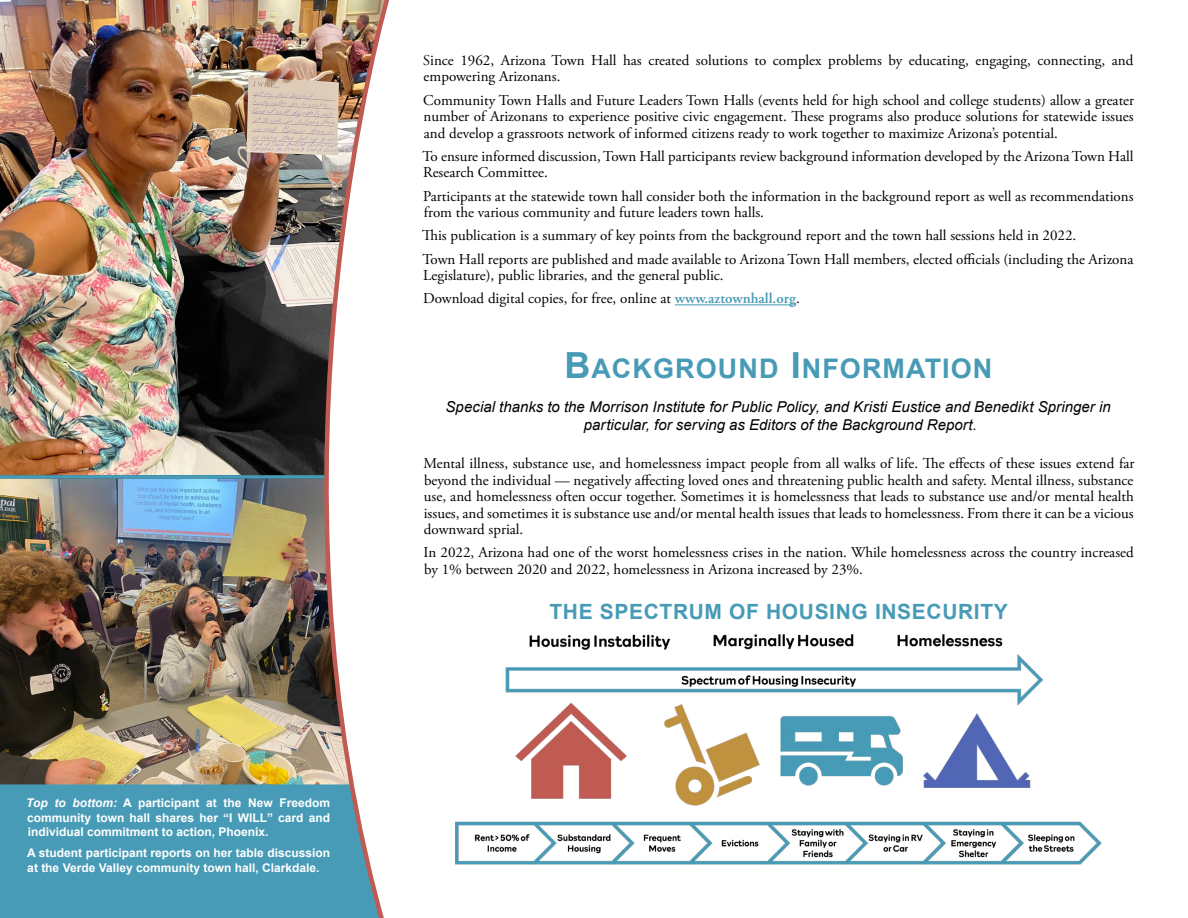
<style>
.page{position:relative;width:1188px;height:918px;background:#fff}
.page>*{position:absolute;margin:0;border:0;box-sizing:border-box;transform-origin:0 0}
.t1{font:700 27px "Arial";letter-spacing:.04em;color:#479bb6}
.t2{font:700 21px "Arial";letter-spacing:.03em;color:#479bb6}
.t3{font:15px/16.5px "Adobe Garamond Pro";color:#000}
.t4{font:italic 15px/18px "Arial";color:#000;text-align:center}
.t5{font:700 12px/14.4px "Arial";color:#fff;text-align:justify}
.s1{font-style:italic}
.s2{font-weight:600;color:#479bb6}
.s3{font-size:36px}
</style>
<div class="page">
<div style="left:0;top:784px;width:250px;height:134px;background:#479bb6"></div>
<img style="left:0;top:0;width:250px;height:784px">
<img style="left:456px;top:634px;width:645px;height:231px">
<hr style="left:675px;top:304px;width:121px;height:1px;background:#479bb6">
<img style="left:250px;top:0;width:139px;height:918px">
<p class="t5" style="left:26px;top:796px;width:305px"><span class="s1">Top to bottom:</span> A participant at the New Freedom community town hall shares her “I WILL” card and individual commitment to action, Phoenix.</p>
<p class="t5" style="left:27px;top:846px;width:304px">A student participant reports on her table discussion at the Verde Valley community town hall, Clarkdale.</p>
<p class="t3" style="left:423px;top:52px;width:712px">Since 1962, Arizona Town Hall has created solutions to complex problems by educating, engaging, connecting, and empowering Arizonans.</p>
<p class="t3" style="left:423px;top:92px;width:712px;text-align:justify">Community Town Halls and Future Leaders Town Halls (events held for high school and college students) allow a greater number of Arizonans to experience positive civic engagement. These programs also produce solutions for statewide issues and develop a grassroots network of informed citizens ready to work together to maximize Arizona’s potential.</p>
<p class="t3" style="left:423px;top:148px;width:713px">To ensure informed discussion, Town Hall participants review background information developed by the Arizona Town Hall<br>Research Committee.</p>
<p class="t3" style="left:423px;top:188px;width:712px">Participants at the statewide town hall consider both the information in the background report as well as recommendations from the various community and future leaders town halls.</p>
<p class="t3" style="left:422px;top:225px;width:713px;line-height:23.2px">This publication is a summary of key points from the background report and the town hall sessions held in 2022.<br>Town Hall reports are published and made available to Arizona Town Hall members, elected officials (including the Arizona</p>
<p class="t3" style="left:423px;top:264px;width:378px;line-height:23.2px">Legislature), public libraries, and the general public.<br>Download digital copies, for free, online at <span class="s2">www.aztownhall.org</span>.</p>
<h1 class="t1" style="left:564px;top:350px;width:430px"><span class="s3">B</span>ACKGROUND <span class="s3">I</span>NFORMATION</h1>
<p class="t4" style="left:445px;top:398px;width:667px">Special thanks to the Morrison Institute for Public Policy, and Kristi Eustice and Benedikt Springer in particular, for serving as Editors of the Background Report.</p>
<p class="t3" style="left:424px;top:456px;width:712px;text-align:justify">Mental illness, substance use, and homelessness impact people from all walks of life. The effects of these issues extend far beyond the individual — negatively affecting loved ones and threatening public health and safety. Mental illness, substance use, and homelessness often occur together. Sometimes it is homelessness that leads to substance use and/or mental health issues, and sometimes it is substance use and/or mental health issues that leads to homelessness. From there it can be a vicious downward sprial.</p>
<p class="t3" style="left:424px;top:545px;width:712px">In 2022, Arizona had one of the worst homelessness crises in the nation. While homelessness across the country increased by 1% between 2020 and 2022, homelessness in Arizona increased by 23%.</p>
<h2 class="t2" style="left:550px;top:598px;width:460px">THE SPECTRUM OF HOUSING INSECURITY</h2>
</div>
